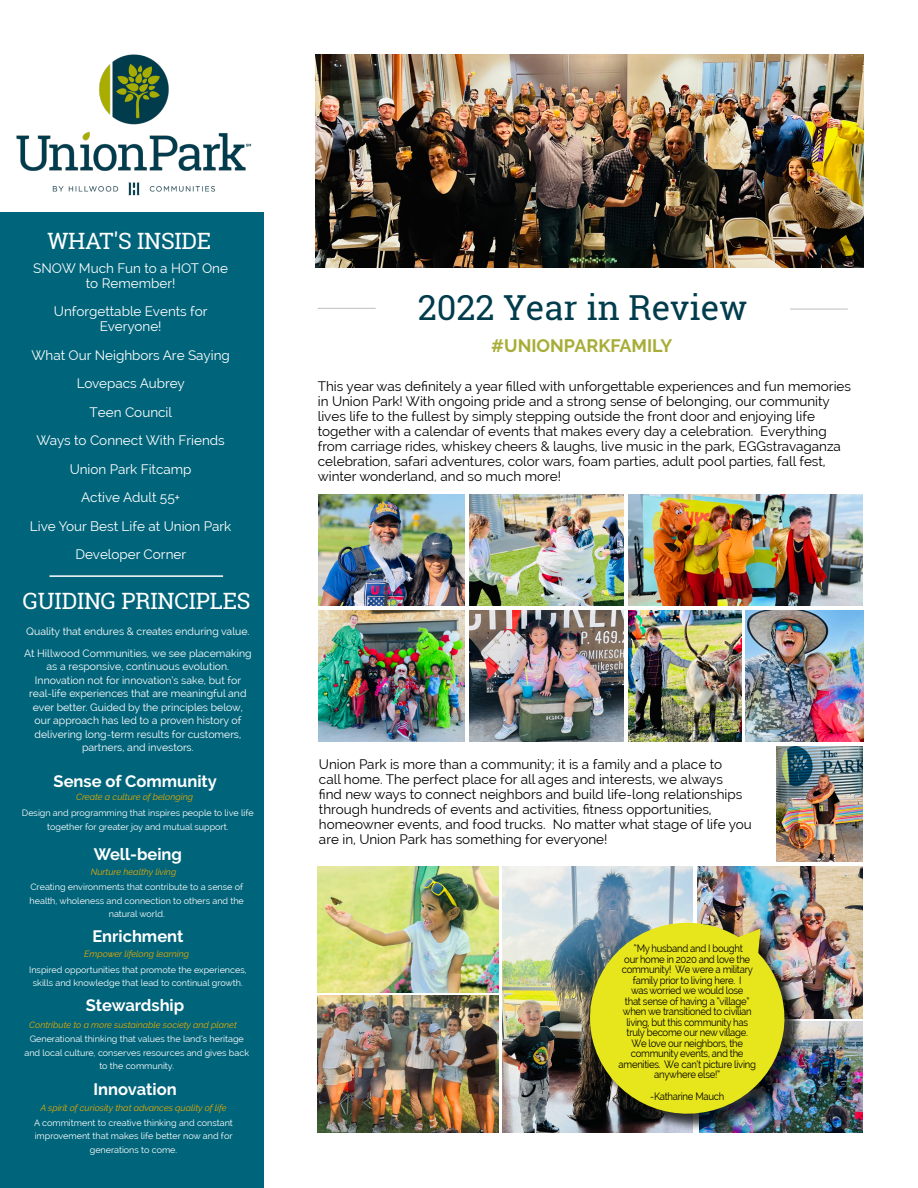
<style>
.page{position:relative;width:918px;height:1188px;background:#fff}
.page>*{position:absolute;margin:0;border:0;box-sizing:border-box;transform-origin:0 0}
.t1{font:34.5px "Roboto Slab";color:#003c4c}
.t2{font:22.5px "Roboto Slab";letter-spacing:-.01em;color:#fff}
.t3{font:700 18px "Raleway";color:#a7ad37}
.t4{font:700 16.5px "Raleway";color:#fff}
.t5{font:13.5px/15px "Raleway";color:#000}
.t6{font:13.5px/28.5px "Raleway";color:#fff;text-align:center}
.t7{font:10.5px/13.5px "Raleway";color:#fff;text-align:center}
.t8{font:10.5px/10.5px "Raleway";letter-spacing:-.03em;color:#000;text-align:center;scale:.91 1}
.t9{font:9px/13.5px "Raleway";color:#fff;text-align:center}
.t10{font:italic 9px "Raleway";color:#eaa900}
</style>
<div class="page">
<img style="left:803px;top:1022px;width:60px;height:110px">
<img style="left:315px;top:54px;width:549px;height:214px">
<img style="left:318px;top:867px;width:180px;height:125px">
<div style="left:0;top:212px;width:264px;height:976px;background:#00657b"></div>
<hr style="left:49px;top:575px;width:174px;height:2px;background:#fff">
<img style="left:16px;top:54px;width:236px;height:142px">
<img style="left:319px;top:495px;width:146px;height:110px">
<img style="left:319px;top:610px;width:146px;height:132px">
<img style="left:469px;top:495px;width:155px;height:111px">
<hr style="left:318px;top:308px;width:58px;height:1px;background:#bcbec0">
<hr style="left:790px;top:309px;width:58px;height:1px;background:#bcbec0">
<img style="left:628px;top:495px;width:235px;height:110px">
<img style="left:745px;top:610px;width:119px;height:132px">
<img style="left:698px;top:867px;width:165px;height:151px">
<img style="left:502px;top:867px;width:191px;height:266px">
<div style="left:593px;top:925px;width:210px;height:207px;background:#000;opacity:.75"></div>
<img style="left:580px;top:913px;width:214px;height:210px">
<img style="left:469px;top:610px;width:155px;height:132px">
<img style="left:628px;top:610px;width:113px;height:132px">
<img style="left:318px;top:996px;width:180px;height:137px">
<img style="left:777px;top:747px;width:86px;height:115px">
<h2 class="t2" style="left:47px;top:225px;width:165px">WHAT'S INSIDE</h2>
<p class="t6" style="left:33px;top:260px;width:196px;line-height:15px">SNOW Much Fun to a HOT One to Remember!</p>
<p class="t6" style="left:54px;top:304px;width:155px;line-height:15px">Unforgettable Events for<br>Everyone!</p>
<p class="t6" style="left:30px;top:341px;width:203px">What Our Neighbors Are Saying<br>Lovepacs Aubrey<br>Teen Council<br>Ways to Connect With Friends<br>Union Park Fitcamp<br>Active Adult 55+<br>Live Your Best Life at Union Park<br>Developer Corner</p>
<h2 class="t2" style="left:23px;top:585px;width:229px">GUIDING PRINCIPLES</h2>
<p class="t7" style="left:26px;top:624px;width:225px">Quality that endures &amp; creates enduring value.</p>
<p class="t7" style="left:24px;top:646px;width:229px">At Hillwood Communities, we see placemaking as a responsive, continuous evolution.<br>Innovation not for innovation’s sake, but for real-life experiences that are meaningful and ever better. Guided by the principles below, our approach has led to a proven history of delivering long-term results for customers, partners, and investors.</p>
<p class="t4" style="left:54px;top:772px;width:165px">Sense of Community</p>
<p class="t10" style="left:76px;top:792px;width:118px">Create a culture of belonging</p>
<p class="t9" style="left:22px;top:806px;width:234px">Design and programming that inspires people to live life together for greater joy and mutual support.</p>
<p class="t4" style="left:94px;top:845px;width:90px">Well-being</p>
<p class="t10" style="left:91px;top:867px;width:87px">Nurture healthy living</p>
<p class="t9" style="left:30px;top:880px;width:216px">Creating environments that contribute to a sense of health, wholeness and connection to others and the natural world.</p>
<p class="t10" style="left:84px;top:949px;width:106px">Empower lifelong learning</p>
<p class="t9" style="left:29px;top:963px;width:219px">Inspired opportunities that promote the experiences, skills and knowledge that lead to continual growth.</p>
<p class="t10" style="left:29px;top:1020px;width:209px">Contribute to a more sustainable society and planet</p>
<p class="t9" style="left:24px;top:1032px;width:226px">Generational thinking that values the land’s heritage and local culture, conserves resources and gives back to the community.</p>
<p class="t4" style="left:92px;top:927px;width:93px">Enrichment</p>
<p class="t4" style="left:86px;top:996px;width:100px">Stewardship</p>
<p class="t4" style="left:94px;top:1080px;width:85px">Innovation</p>
<p class="t10" style="left:40px;top:1102px;width:188px">A spirit of curiosity that advances quality of life</p>
<p class="t9" style="left:34px;top:1116px;width:200px">A commitment to creative thinking and constant improvement that makes life better now and for generations to come.</p>
<h1 class="t1" style="left:418px;top:284px;width:332px">2022 Year in Review</h1>
<h3 class="t3" style="left:491px;top:335px;width:183px">#UNIONPARKFAMILY</h3>
<p class="t5" style="left:318px;top:379px;width:535px">This year was definitely a year filled with unforgettable experiences and fun memories in Union Park! With ongoing pride and a strong sense of belonging, our community lives life to the fullest by simply stepping outside the front door and enjoying life together with a calendar of events that makes every day a celebration. Everything from carriage rides, whiskey cheers &amp; laughs, live music in the park, EGGstravaganza celebration, safari adventures, color wars, foam parties, adult pool parties, fall fest, winter wonderland, and so much more!</p>
<p class="t5" style="left:319px;top:757px;width:434px">Union Park is more than a community; it is a family and a place to<br>call home. The perfect place for all ages and interests, we always<br>find new ways to connect neighbors and build life-long relationships through hundreds of events and activities, fitness opportunities, homeowner events, and food trucks. No matter what stage of life you are in, Union Park has something for everyone!</p>
<p class="t8" style="left:619px;top:943px;width:152px">“My husband and I bought<br>our home in 2020 and love the community! We were a military family prior to living here. I<br>was worried we would lose<br>that sense of having a “village” when we transitioned to civilian living, but this community has truly become our new village.<br>We love our neighbors, the community events, and the amenities. We can’t picture living anywhere else!”</p>
<p class="t8" style="left:650px;top:1091px;width:83px">-Katharine Mauch</p>
</div>
